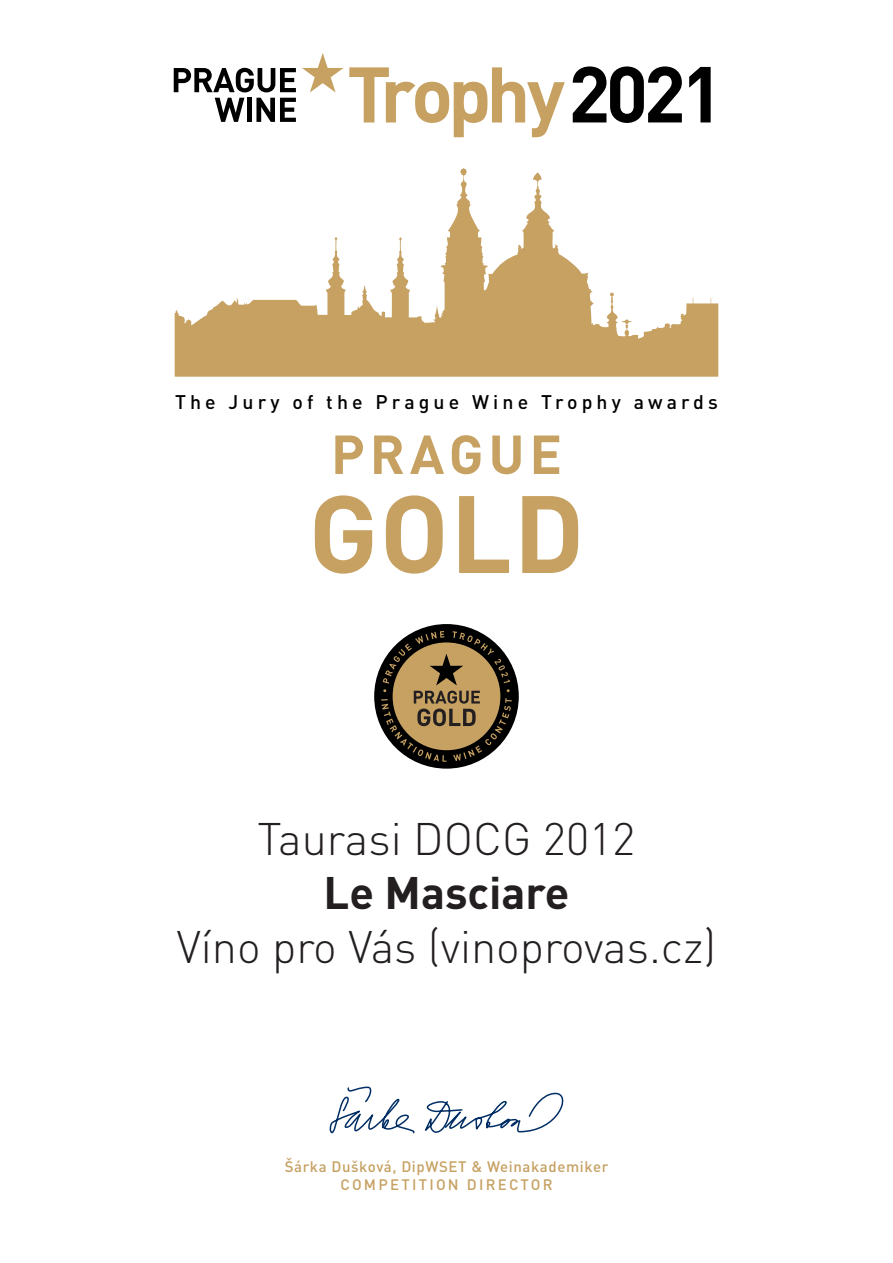
<style>
.page{position:relative;width:893px;height:1263px;background:#fff}
.page>*{position:absolute;margin:0;border:0;box-sizing:border-box;transform-origin:0 0}
.t1{font:700 108px "DINCS";color:#c6a162}
.t2{font:700 78px "DINCS";color:#000}
.t3{font:700 54px "DINCS";letter-spacing:.09em;color:#c6a162}
.t4{font:300 45px "DINCS";color:#231f20}
.t5{font:700 45px "DINCS";color:#231f20}
.t6{font:500 19.5px "DINCS";letter-spacing:.21em;color:#000}
.t7{font:500 15px/18.6px "DINCS";letter-spacing:.04em;color:#c6a162;text-align:center}
</style>
<div class="page">
<div style="left:374px;top:624px;width:145px;height:145px;background:#000;border-radius:50%"></div>
<svg style="left:381px;top:631px;width:131px;height:131px"></svg>
<svg style="left:175px;top:168px;width:543px;height:209px"></svg>
<svg style="left:329px;top:1086px;width:235px;height:48px"></svg>
<svg style="left:302px;top:53px;width:263px;height:84px"></svg>
<svg style="left:174px;top:68px;width:122px;height:24px"></svg>
<svg style="left:215px;top:98px;width:29px;height:24px"></svg>
<div style="left:247px;top:98px;width:5px;height:24px;background:#000"></div>
<svg style="left:256px;top:98px;width:40px;height:24px"></svg>
<p class="t2" style="left:568px;top:43px;width:157px">2021</p>
<p class="t6" style="left:175px;top:390px;width:544px">The Jury of the Prague Wine Trophy awards</p>
<p class="t3" style="left:331px;top:419px;width:233px">PRAGUE</p>
<p class="t1" style="left:308px;top:463px;width:278px">GOLD</p>
<p class="t4" style="left:258px;top:811px;width:379px">Taurasi DOCG 2012</p>
<p class="t5" style="left:324px;top:863px;width:247px">Le Masciare</p>
<p class="t4" style="left:177px;top:919px;width:541px">Víno pro Vás (vinoprovas.cz)</p>
<p class="t7" style="left:285px;top:1156px;width:325px">Šárka Dušková, DipWSET &amp; Weinakademiker<br>COMPETITION DIRECTOR</p>
</div>
